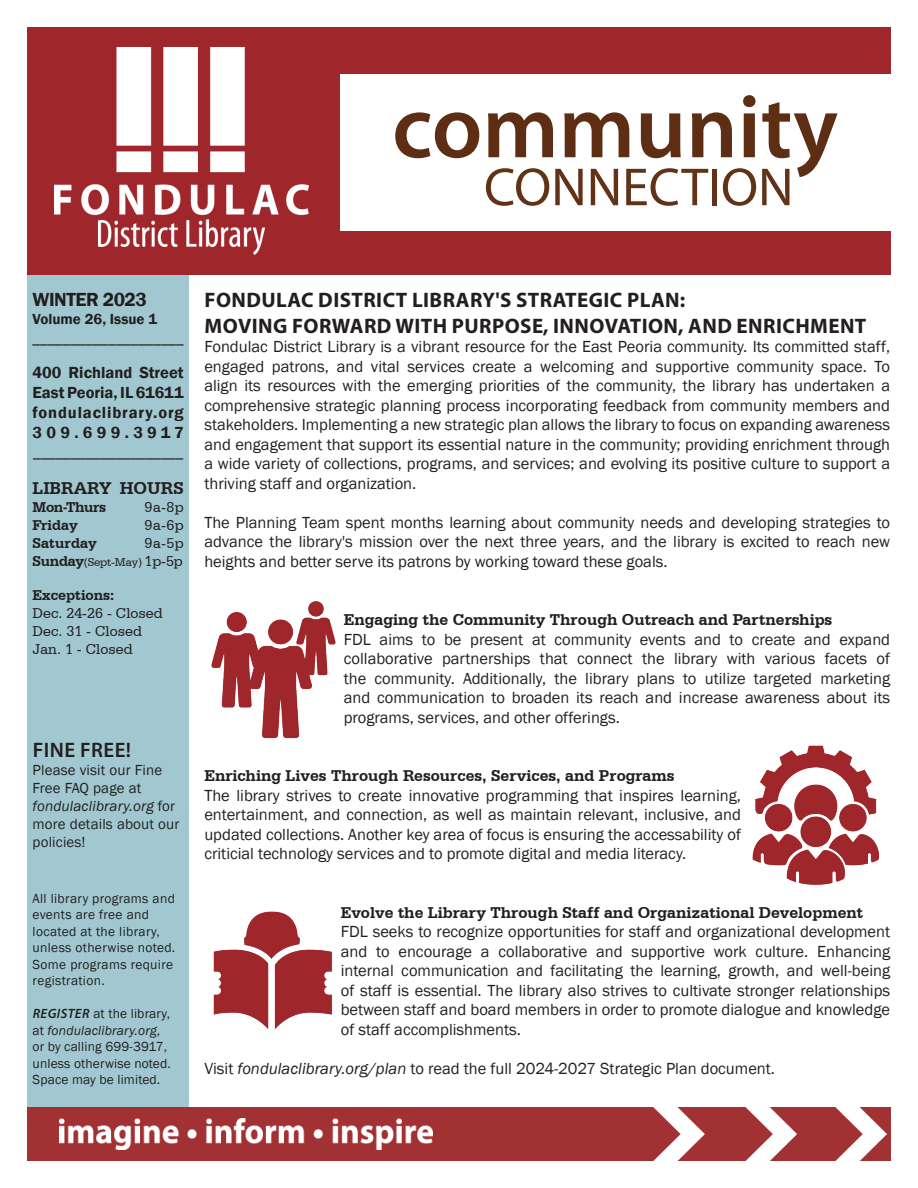
<style>
.page{position:relative;width:918px;height:1188px;background:#fff}
.page>*{position:absolute;margin:0;border:0;box-sizing:border-box;transform-origin:0 0}
.t1{font:600 90px "Myriad Pro";color:#5d2e13}
.t2{font:54px "Myriad Pro";color:#613216}
.t3{font:700 21px/25.2px "Myriad Pro";letter-spacing:.02em;color:#231f20}
.t4{font:600 21px "Myriad Pro";letter-spacing:.02em;color:#231f20}
.t5{font:600 19.5px "Franklin Gothic";letter-spacing:-.025em;color:#231f20}
.t6{font:700 18px "Serifa BT";color:#231f20}
.t7{font:16.5px/19.5px "Franklin Gothic";color:#231f20;text-align:justify}
.t8{font:700 16.5px "Serifa BT";color:#231f20}
.t9{font:600 16.5px/19.8px "Franklin Gothic";letter-spacing:.05em;color:#231f20;text-align:justify}
.t10{font:15px/18px "Franklin Gothic";letter-spacing:.01em;color:#231f20}
.t11{font:700 15px "Serifa BT";color:#231f20}
.t12{font:15px/18px "Serifa BT";color:#231f20}
.t13{font:600 15px "Franklin Gothic";color:#231f20}
.t14{font:700 15px "Serifa BT";letter-spacing:-.025em;color:#231f20}
.t15{font:13.5px/16.5px "Franklin Gothic";letter-spacing:.025em;color:#231f20}
.t16{font:12px "Serifa BT";letter-spacing:-.02em;color:#231f20}
.s1{font-weight:700;font-size:15px}
.s2{font-size:15px}
.s3{font-style:italic}
.s4{font-family:"Myriad Pro";font-weight:600;font-style:italic}
</style>
<div class="page">
<div style="left:27px;top:261px;width:162px;height:855px;background:#a1c8d0"></div>
<div style="left:27px;top:27px;width:864px;height:247px;background:#9f262b"></div>
<div style="left:27px;top:1107px;width:864px;height:54px;background:#a23133"></div>
<img style="left:54px;top:48px;width:255px;height:207px">
<img style="left:60px;top:1119px;width:372px;height:30px">
<div style="left:341px;top:74px;width:554px;height:156px;background:#fff"></div>
<img style="left:653px;top:1107px;width:234px;height:54px">
<img style="left:211px;top:601px;width:125px;height:138px">
<img style="left:752px;top:745px;width:128px;height:140px">
<img style="left:213px;top:911px;width:119px;height:119px">
<h1 class="t1" style="left:392px;top:70px;width:447px">community</h1>
<h2 class="t2" style="left:484px;top:154px;width:311px">CONNECTION</h2>
<p class="t5" style="left:33px;top:288px;width:116px">WINTER 2023</p>
<p class="t13" style="left:33px;top:310px;width:126px">Volume 26, Issue 1</p>
<p class="t11" style="left:33px;top:328px;width:153px">____________________</p>
<p class="t9" style="left:33px;top:363px;width:153px">400 Richland Street East Peoria, IL 61611 fondulaclibrary.org 309.699.3917</p>
<p class="t11" style="left:33px;top:442px;width:152px">____________________</p>
<p class="t6" style="left:33px;top:477px;width:153px">LIBRARY HOURS</p>
<p class="t14" style="left:33px;top:498px;width:75px">Mon-Thurs</p>
<p class="t12" style="left:145px;top:498px;width:41px">9a-8p</p>
<p class="t11" style="left:33px;top:516px;width:47px">Friday</p>
<p class="t12" style="left:145px;top:516px;width:41px">9a-6p</p>
<p class="t11" style="left:33px;top:534px;width:66px">Saturday</p>
<p class="t12" style="left:145px;top:534px;width:41px">9a-5p</p>
<p class="t16" style="left:33px;top:555px;width:152px"><span class="s1">Sunday</span>(Sept-May) <span class="s2">1p-5p</span></p>
<p class="t11" style="left:33px;top:586px;width:83px">Exceptions:</p>
<p class="t12" style="left:33px;top:604px;width:132px">Dec. 24-26 - Closed<br>Dec. 31 - Closed<br>Jan. 1 - Closed</p>
<p class="t4" style="left:33px;top:737px;width:100px">FINE FREE!</p>
<p class="t10" style="left:33px;top:761px;width:148px">Please visit our Fine<br>Free FAQ page at <span class="s3">fondulaclibrary.org</span> for more details about our policies!</p>
<p class="t15" style="left:33px;top:890px;width:144px">All library programs and events are free and located at the library, unless otherwise noted.<br>Some programs require registration.</p>
<p class="t15" style="left:33px;top:1006px;width:140px"><span class="s4">REGISTER</span> at the library, at <span class="s3">fondulaclibrary.org</span>, or by calling 699-3917, unless otherwise noted.<br>Space may be limited.</p>
<p class="t3" style="left:205px;top:287px;width:663px">FONDULAC DISTRICT LIBRARY'S STRATEGIC PLAN:<br>MOVING FORWARD WITH PURPOSE, INNOVATION, AND ENRICHMENT</p>
<p class="t7" style="left:204px;top:337px;width:687px">Fondulac District Library is a vibrant resource for the East Peoria community. Its committed staff, engaged patrons, and vital services create a welcoming and supportive community space. To align its resources with the emerging priorities of the community, the library has undertaken a comprehensive strategic planning process incorporating feedback from community members and stakeholders. Implementing a new strategic plan allows the library to focus on expanding awareness and engagement that support its essential nature in the community; providing enrichment through a wide variety of collections, programs, and services; and evolving its positive culture to support a thriving staff and organization.</p>
<p class="t7" style="left:204px;top:513px;width:687px">The Planning Team spent months learning about community needs and developing strategies to advance the library's mission over the next three years, and the library is excited to reach new heights and better serve its patrons by working toward these goals.</p>
<p class="t8" style="left:344px;top:609px;width:490px">Engaging the Community Through Outreach and Partnerships</p>
<p class="t7" style="left:344px;top:630px;width:548px">FDL aims to be present at community events and to create and expand collaborative partnerships that connect the library with various facets of the community. Additionally, the library plans to utilize targeted marketing and communication to broaden its reach and increase awareness about its programs, services, and other offerings.</p>
<p class="t8" style="left:204px;top:765px;width:472px">Enriching Lives Through Resources, Services, and Programs</p>
<p class="t7" style="left:204px;top:786px;width:538px">The library strives to create innovative programming that inspires learning, entertainment, and connection, as well as maintain relevant, inclusive, and updated collections. Another key area of focus is ensuring the accessability of criticial technology services and to promote digital and media literacy.</p>
<p class="t8" style="left:341px;top:902px;width:524px">Evolve the Library Through Staff and Organizational Development</p>
<p class="t7" style="left:341px;top:922px;width:551px">FDL seeks to recognize opportunities for staff and organizational development and to encourage a collaborative and supportive work culture. Enhancing internal communication and facilitating the learning, growth, and well-being of staff is essential. The library also strives to cultivate stronger relationships between staff and board members in order to promote dialogue and knowledge of staff accomplishments.</p>
<p class="t7" style="left:204px;top:1059px;width:572px">Visit <span class="s3">fondulaclibrary.org/plan</span> to read the full 2024-2027 Strategic Plan document.</p>
</div>
